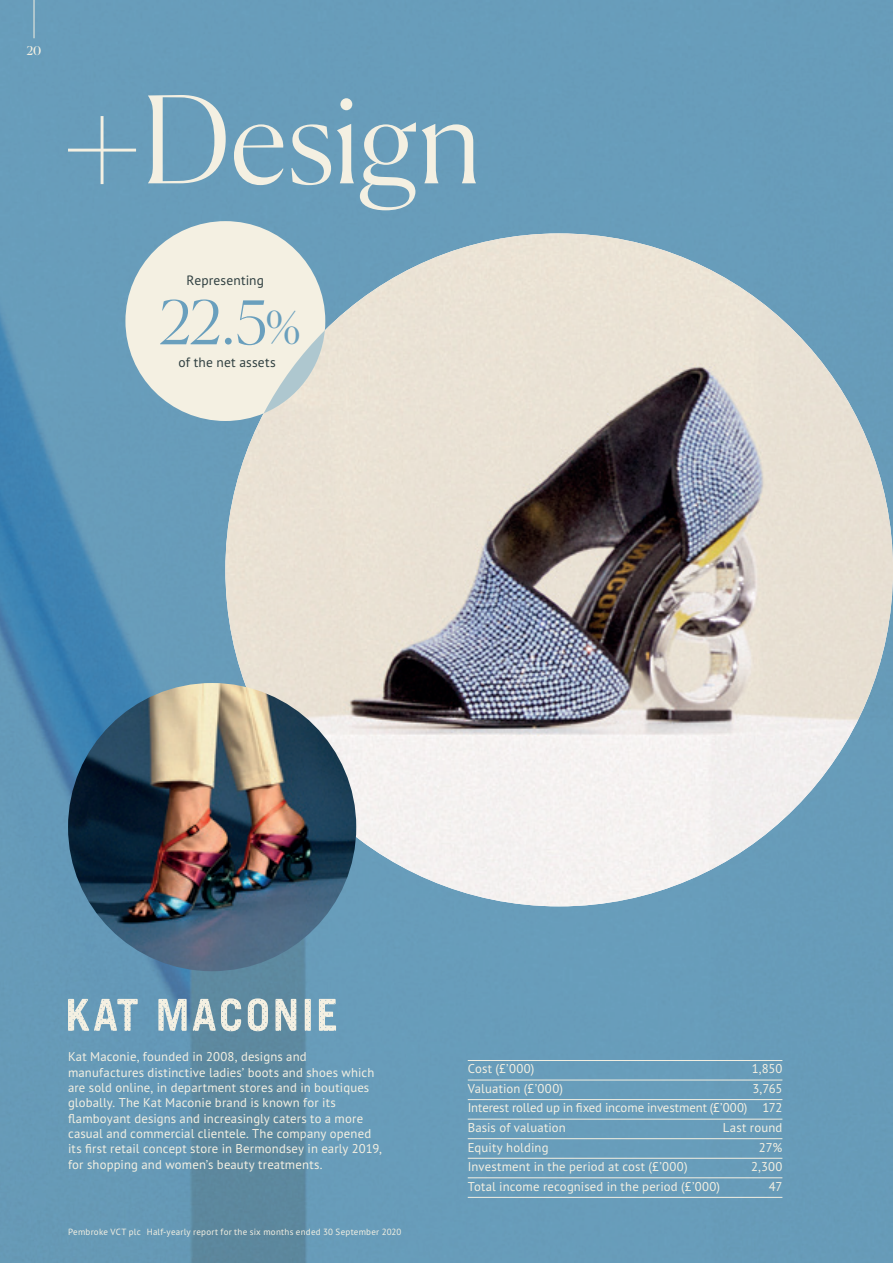
<style>
.page{position:relative;width:893px;height:1263px;background:#fff}
.page>*{position:absolute;margin:0;border:0;box-sizing:border-box;transform-origin:0 0}
.t1{font:300 120px "Canela";color:#f4f0e2}
.t2{font:300 60px "Canela";color:#699fbd}
.t3{font:13.5px "PT Sans Pro";letter-spacing:.01em;color:#304041}
.t4{font:12.75px/15.3px "PT Sans Pro";letter-spacing:.01em;color:#f4f0e2;text-align:justify}
.t5{font:12px "Canela";color:#f4f0e2}
.t6{font:9px "PT Sans Pro";letter-spacing:.025em;color:#f4f0e2}
.s1{font-size:45px}
</style>
<div class="page">
<img style="left:0;top:0;width:892px;height:1263px">
<img style="left:225px;top:233px;width:667px;height:673px">
<hr style="left:68px;top:149px;width:68px;height:3px;background:#f4f0e2">
<hr style="left:101px;top:116px;width:3px;height:68px;background:#f4f0e2">
<svg style="left:68px;top:999px;width:70px;height:32px;background:#a6c1ca"></svg>
<svg style="left:158px;top:999px;width:29px;height:32px"></svg>
<svg style="left:248px;top:998px;width:20px;height:33px"></svg>
<svg style="left:275px;top:999px;width:21px;height:32px"></svg>
<svg style="left:305px;top:999px;width:6px;height:32px"></svg>
<svg style="left:319px;top:999px;width:17px;height:32px"></svg>
<svg style="left:193px;top:998px;width:48px;height:33px;background:#a2b8be"></svg>
<hr style="left:892px;top:0;width:1px;height:1263px;background:#f4f0e2">
<img style="left:68px;top:683px;width:288px;height:288px;border-radius:144px">
<div style="left:125px;top:221px;width:200px;height:200px;background:#f4f0e2;border-radius:50%"></div>
<svg style="left:264px;top:330px;width:61px;height:83px"></svg>
<hr style="left:468px;top:1060px;width:314px;height:1px;background:#f4f0e2">
<hr style="left:468px;top:1080px;width:314px;height:1px;background:#f4f0e2">
<hr style="left:468px;top:1099px;width:314px;height:1px;background:#f4f0e2">
<hr style="left:468px;top:1119px;width:314px;height:1px;background:#f4f0e2">
<hr style="left:468px;top:1138px;width:314px;height:1px;background:#f4f0e2">
<hr style="left:468px;top:1158px;width:314px;height:1px;background:#f4f0e2">
<hr style="left:468px;top:1177px;width:314px;height:1px;background:#f4f0e2">
<hr style="left:468px;top:1197px;width:314px;height:1px;background:#f4f0e2">
<hr style="left:34px;top:0;width:1px;height:38px;background:#f4f0e2">
<p class="t5" style="left:27px;top:42px;width:16px">20</p>
<h1 class="t1" style="left:142px;top:45px;width:341px">Design</h1>
<p class="t3" style="left:187px;top:272px;width:79px">Representing</p>
<h2 class="t2" style="left:160px;top:275px;width:142px">22.5<span class="s1">%</span></h2>
<p class="t3" style="left:178px;top:354px;width:99px">of the net assets</p>
<p class="t4" style="left:68px;top:1049px;width:315px;text-align:left">Kat Maconie, founded in 2008, designs and manufactures distinctive ladies’ boots and shoes which are sold online, in department stores and in boutiques globally. The Kat Maconie brand is known for its flamboyant designs and increasingly caters to a more casual and commercial clientele. The company opened its first retail concept store in Bermondsey in early 2019, for shopping and women’s beauty treatments.</p>
<p class="t6" style="left:68px;top:1225px;width:335px">Pembroke VCT plc Half-yearly report for the six months ended 30 September 2020</p>
<p class="t4" style="left:468px;top:1061px;width:68px">Cost (£’000)</p>
<p class="t4" style="left:752px;top:1061px;width:32px">1,850</p>
<p class="t4" style="left:468px;top:1080px;width:97px">Valuation (£’000)</p>
<p class="t4" style="left:468px;top:1078px;width:316px;line-height:19.5px;text-indent:285px">3,765<br>Interest rolled up in fixed income investment (£’000) 172<br>Basis of valuation</p>
<p class="t4" style="left:723px;top:1119px;width:61px">Last round</p>
<p class="t4" style="left:468px;top:1139px;width:82px">Equity holding</p>
<p class="t4" style="left:759px;top:1139px;width:25px">27%</p>
<p class="t4" style="left:468px;top:1158px;width:221px">Investment in the period at cost (£’000)</p>
<p class="t4" style="left:751px;top:1158px;width:33px">2,300</p>
<p class="t4" style="left:468px;top:1178px;width:254px">Total income recognised in the period (£’000)</p>
<p class="t4" style="left:769px;top:1178px;width:15px">47</p>
</div>
